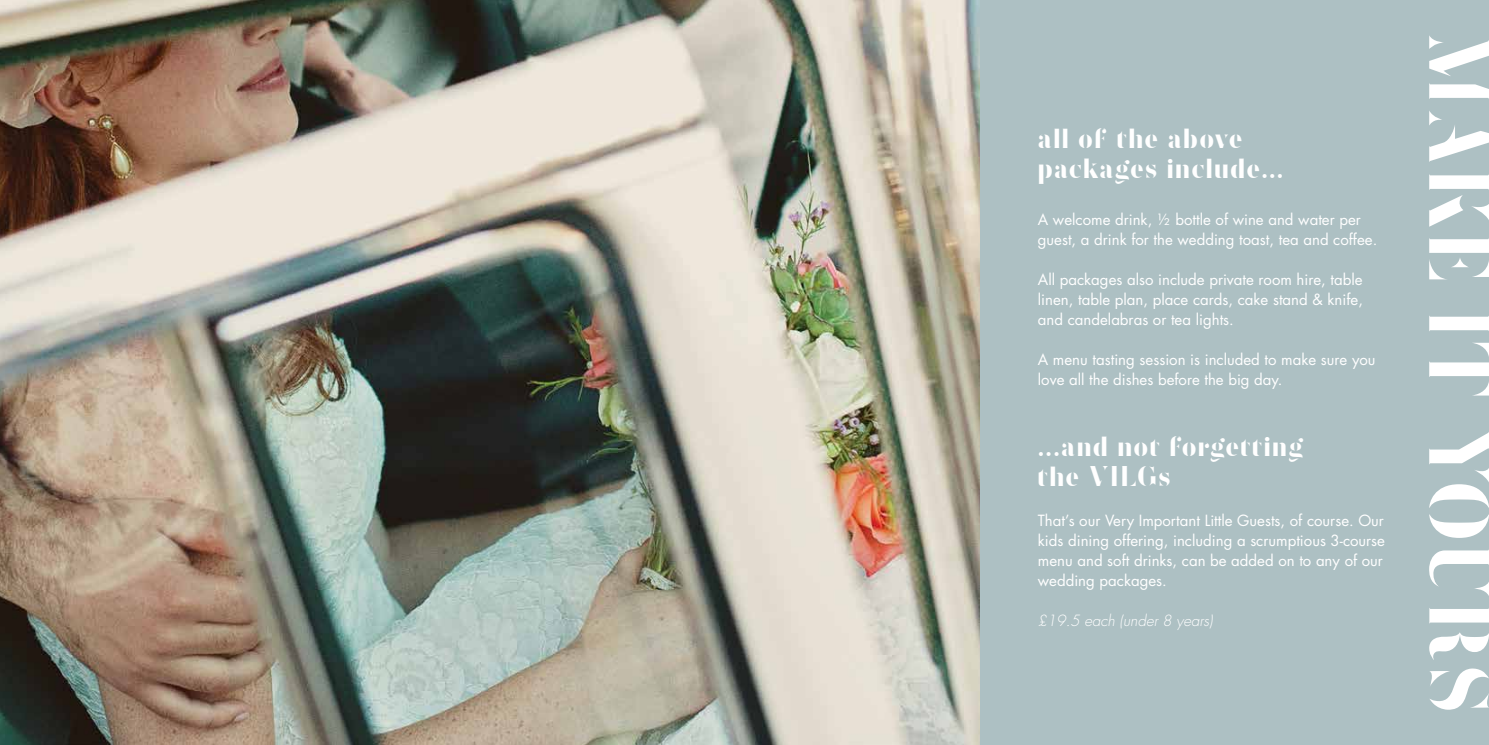
<style>
.page{position:relative;width:1489px;height:745px;background:#fff}
.page>*{position:absolute;margin:0;border:0;box-sizing:border-box;transform-origin:0 0}
.t1{font:75px "Zefani";letter-spacing:.05em;color:#fff}
.t2{font:25px/30px "Zefani";letter-spacing:.05em;color:#fff}
.t3{font:15px/20px "Futura TR";color:#fff}
.t4{font:italic 300 15px "Futura TR";color:#fff}
</style>
<div class="page">
<div style="left:979px;top:0;width:509px;height:744px;background:#adc0c3"></div>
<img style="left:0;top:0;width:979px;height:744px">
<h2 class="t2" style="left:1037px;top:125px;width:247px">all of the above packages include...</h2>
<p class="t3" style="left:1037px;top:210px;width:341px">A welcome drink, ∂ bottle of wine and water per guest, a drink for the wedding toast, tea and coffee.</p>
<p class="t3" style="left:1037px;top:270px;width:326px;text-align:justify">All packages also include private room hire, table linen, table plan, place cards, cake stand &amp; knife, and candelabras or tea lights.</p>
<p class="t3" style="left:1037px;top:350px;width:339px">A menu tasting session is included to make sure you love all the dishes before the big day.</p>
<h2 class="t2" style="left:1037px;top:432px;width:268px">...and not forgetting the VILGs</h2>
<p class="t3" style="left:1037px;top:510px;width:348px">That’s our Very Important Little Guests, of course. Our kids dining offering, including a scrumptious 3-course menu and soft drinks, can be added on to any of our wedding packages.</p>
<p class="t4" style="left:1037px;top:610px;width:176px">£19.5 each (under 8 years)</p>
<h1 class="t1" style="left:1493px;top:31px;width:683px;rotate:90deg">MAKE IT YOURS</h1>
</div>
